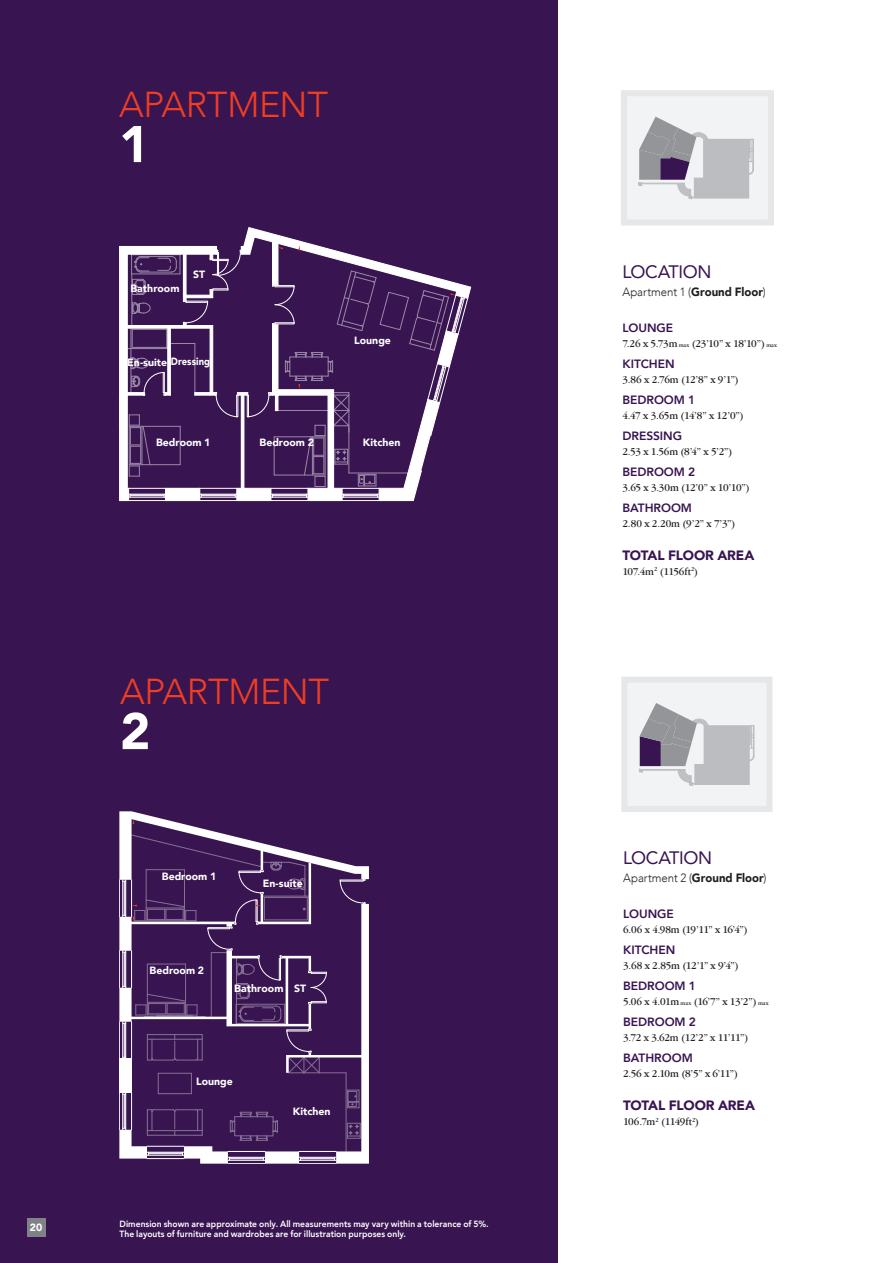
<style>
.page{position:relative;width:893px;height:1263px;background:#fff}
.page>*{position:absolute;margin:0;border:0;box-sizing:border-box;transform-origin:0 0}
.Plans_-_Subtitle{font:900 51px "Avenir";color:#fff}
.Plans_-_Title{font:300 36px "Avenir";letter-spacing:-.005em;color:#ef3e22}
.Plans_-_Location{font:18px "Avenir";letter-spacing:-.02em;color:#381451}
.Plans_-_Floor_area{font:900 13.5px "Avenir";letter-spacing:-.01em;color:#381451}
.Plans_-_Room{font:800 12px "Avenir";letter-spacing:-.005em;color:#381451}
.Plans_-_Location_tex{font:300 12px "Avenir";color:#231f20;scale:.95 1}
.Plans_-_Measurements{font:10.8px "Garamond IT Cby BT";letter-spacing:-.025em;color:#231f20;scale:.95 1}
.t1{font:900 10.5px "Avenir";color:#fff}
.t2{font:800 9px/10.5px "Avenir";color:#fff;scale:.95 1}
.s1{font-weight:900}
.s2{font-size:6px}
</style>
<div class="page">
<div style="left:0;top:0;width:558px;height:1263px;background:#381451"></div>
<div style="left:624px;top:680px;width:145px;height:129px;background:#f2f3f4"></div>
<hr style="left:754px;top:726px;width:1px;height:30px;background:#bcbdc0">
<svg style="left:639px;top:703px;width:115px;height:82px"></svg>
<div style="left:621px;top:677px;width:151px;height:135px;border:6px solid #e6e7e9"></div>
<div style="left:624px;top:93px;width:147px;height:130px;background:#f2f3f4"></div>
<svg style="left:638px;top:117px;width:116px;height:82px"></svg>
<div style="left:621px;top:90px;width:153px;height:136px;border:6px solid #e6e7e9"></div>
<svg style="left:119px;top:811px;width:250px;height:353px"></svg>
<hr style="left:119px;top:394px;width:1px;height:106px;background:#fff">
<hr style="left:119px;top:246px;width:1px;height:184px;background:#fff">
<svg style="left:120px;top:227px;width:351px;height:274px"></svg>
<div style="left:27px;top:1218px;width:18px;height:18px;background:#808285"></div>
<p class="Plans_-_Title" style="left:119px;top:83px;width:210px">APARTMENT</p>
<p class="Plans_-_Subtitle" style="left:119px;top:101px;width:32px">1</p>
<p class="t1" style="left:130px;top:279px;width:51px">Bathroom</p>
<p class="t1" style="left:193px;top:265px;width:14px">ST</p>
<p class="t1" style="left:127px;top:353px;width:84px">En-suite Dressing</p>
<p class="t1" style="left:156px;top:433px;width:56px">Bedroom 1</p>
<p class="t1" style="left:259px;top:433px;width:56px">Bedroom 2</p>
<p class="t1" style="left:354px;top:331px;width:38px">Lounge</p>
<p class="t1" style="left:363px;top:433px;width:39px">Kitchen</p>
<p class="Plans_-_Title" style="left:120px;top:670px;width:210px">APARTMENT</p>
<p class="Plans_-_Subtitle" style="left:120px;top:688px;width:32px">2</p>
<p class="t1" style="left:162px;top:867px;width:56px">Bedroom 1</p>
<p class="t1" style="left:263px;top:874px;width:41px">En-suite</p>
<p class="t1" style="left:150px;top:961px;width:56px">Bedroom 2</p>
<p class="t1" style="left:234px;top:979px;width:73px">Bathroom ST</p>
<p class="t1" style="left:196px;top:1073px;width:38px">Lounge</p>
<p class="t1" style="left:293px;top:1102px;width:39px">Kitchen</p>
<p class="t1" style="left:30px;top:1218px;width:14px">20</p>
<p class="t2" style="left:120px;top:1218px;width:390px">Dimension shown are approximate only. All measurements may vary within a tolerance of 5%.<br>The layouts of furniture and wardrobes are for illustration purposes only.</p>
<p class="Plans_-_Location" style="left:622px;top:257px;width:91px">LOCATION</p>
<p class="Plans_-_Location_tex" style="left:622px;top:285px;width:153px">Apartment 1 (<span class="s1">Ground Floor</span>)</p>
<p class="Plans_-_Room" style="left:622px;top:318px;width:52px">LOUNGE</p>
<p class="Plans_-_Measurements" style="left:622px;top:337px;width:164px">7.26 x 5.73m <span class="s2">max</span> (23’10” x 18’10”) <span class="s2">max</span></p>
<p class="Plans_-_Room" style="left:622px;top:354px;width:54px">KITCHEN</p>
<p class="Plans_-_Measurements" style="left:622px;top:373px;width:124px">3.86 x 2.76m (12’8” x 9’1”)</p>
<p class="Plans_-_Room" style="left:622px;top:390px;width:74px">BEDROOM 1</p>
<p class="Plans_-_Measurements" style="left:622px;top:409px;width:129px">4.47 x 3.65m (14’8” x 12’0”)</p>
<p class="Plans_-_Room" style="left:622px;top:426px;width:61px">DRESSING</p>
<p class="Plans_-_Measurements" style="left:622px;top:445px;width:117px">2.53 x 1.56m (8’4” x 5’2”)</p>
<p class="Plans_-_Room" style="left:622px;top:462px;width:74px">BEDROOM 2</p>
<p class="Plans_-_Measurements" style="left:622px;top:481px;width:136px">3.65 x 3.30m (12’0” x 10’10”)</p>
<p class="Plans_-_Room" style="left:622px;top:498px;width:71px">BATHROOM</p>
<p class="Plans_-_Measurements" style="left:622px;top:517px;width:121px">2.80 x 2.20m (9’2” x 7’3”)</p>
<p class="Plans_-_Floor_area" style="left:622px;top:544px;width:133px">TOTAL FLOOR AREA</p>
<p class="Plans_-_Measurements" style="left:622px;top:565px;width:81px">107.4m<sup>2</sup> (1156ft<sup>2</sup>)</p>
<p class="Plans_-_Location" style="left:623px;top:844px;width:91px">LOCATION</p>
<p class="Plans_-_Location_tex" style="left:623px;top:871px;width:153px">Apartment 2 (<span class="s1">Ground Floor</span>)</p>
<p class="Plans_-_Room" style="left:623px;top:905px;width:52px">LOUNGE</p>
<p class="Plans_-_Measurements" style="left:623px;top:923px;width:133px">6.06 x 4.98m (19’11” x 16’4”)</p>
<p class="Plans_-_Room" style="left:623px;top:941px;width:54px">KITCHEN</p>
<p class="Plans_-_Measurements" style="left:623px;top:959px;width:123px">3.68 x 2.85m (12’1” x 9’4”)</p>
<p class="Plans_-_Room" style="left:623px;top:977px;width:74px">BEDROOM 1</p>
<p class="Plans_-_Measurements" style="left:623px;top:995px;width:155px">5.06 x 4.01m <span class="s2">max</span> (16’7” x 13’2”) <span class="s2">max</span></p>
<p class="Plans_-_Room" style="left:623px;top:1013px;width:74px">BEDROOM 2</p>
<p class="Plans_-_Measurements" style="left:623px;top:1031px;width:133px">3.72 x 3.62m (12’2” x 11’11”)</p>
<p class="Plans_-_Room" style="left:623px;top:1049px;width:71px">BATHROOM</p>
<p class="Plans_-_Measurements" style="left:623px;top:1067px;width:123px">2.56 x 2.10m (8’5” x 6’11”)</p>
<p class="Plans_-_Floor_area" style="left:623px;top:1094px;width:133px">TOTAL FLOOR AREA</p>
<p class="Plans_-_Measurements" style="left:623px;top:1115px;width:82px">106.7m<sup>2</sup> (1149ft<sup>2</sup>)</p>
</div>
